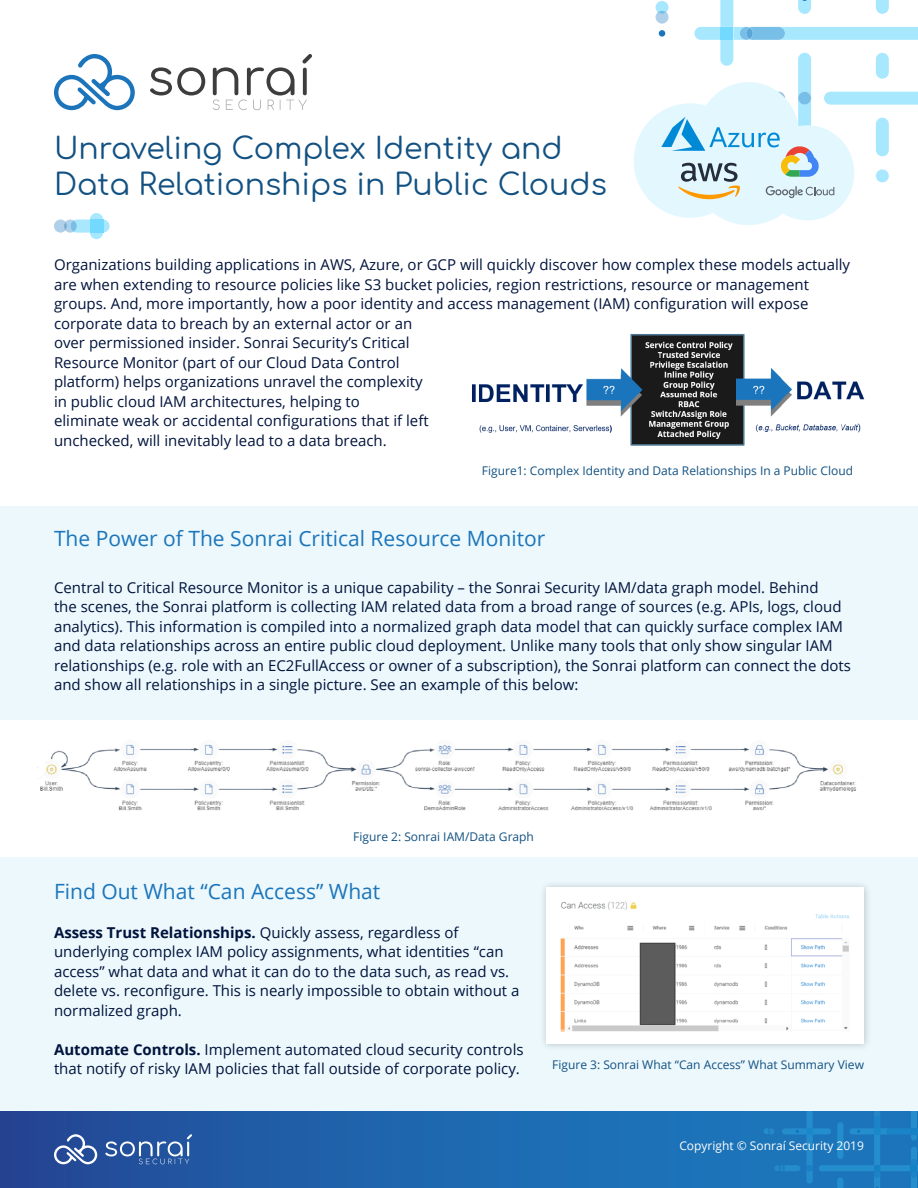
<style>
.page{position:relative;width:918px;height:1188px;background:#fff}
.page>*{position:absolute;margin:0;border:0;box-sizing:border-box;transform-origin:0 0}
.t1{font:30px/36px "Comfortaa";color:#125182}
.t2{font:21px "Open Sans";color:#1b75bb}
.t3{font:15px/19.5px "Open Sans";color:#00133c}
.t4{font:12px "Open Sans";color:#125182}
.t5{font:12px "Open Sans";color:#fff}
.s1{font-weight:700}
</style>
<div class="page">
<svg style="left:0;top:1111px;width:764px;height:77px;background:#1f62ab"></svg>
<svg style="left:54px;top:1134px;width:43px;height:30px"></svg>
<svg style="left:105px;top:1134px;width:87px;height:30px;background:#466ead"></svg>
<svg style="left:764px;top:1111px;width:154px;height:77px;background:#1d7abd"></svg>
<div style="left:0;top:858px;width:918px;height:253px;background:#ecf8fc"></div>
<div style="left:0;top:506px;width:918px;height:213px;background:#ecf8fc"></div>
<img style="left:472px;top:334px;width:393px;height:112px">
<svg style="left:54px;top:213px;width:56px;height:26px"></svg>
<div style="left:90px;top:220px;width:13px;height:13px;background:#73d9ff"></div>
<img style="left:40px;top:744px;width:817px;height:67px">
<div style="left:538px;top:880px;width:334px;height:172px;background:#000;opacity:.2"></div>
<img style="left:546px;top:888px;width:318px;height:156px">
<svg style="left:54px;top:54px;width:81px;height:56px"></svg>
<svg style="left:150px;top:67px;width:55px;height:29px"></svg>
<svg style="left:213px;top:54px;width:99px;height:56px"></svg>
<svg style="left:634px;top:0;width:284px;height:225px"></svg>
<h1 class="t1" style="left:54px;top:126px;width:554px">Unraveling Complex Identity and<br>Data Relationships in Public Clouds</h1>
<p class="t3" style="left:54px;top:255px;width:798px">Organizations building applications in AWS, Azure, or GCP will quickly discover how complex these models actually are when extending to resource policies like S3 bucket policies, region restrictions, resource or management groups. And, more importantly, how a poor identity and access management (IAM) configuration will expose corporate data to breach by an external actor or an<br>over permissioned insider. Sonrai Security’s Critical<br>Resource Monitor (part of our Cloud Data Control<br>platform) helps organizations unravel the complexity<br>in public cloud IAM architectures, helping to<br>eliminate weak or accidental configurations that if left<br>unchecked, will inevitably lead to a data breach.</p>
<p class="t4" style="left:482px;top:462px;width:373px">Figure1: Complex Identity and Data Relationships In a Public Cloud</p>
<h2 class="t2" style="left:54px;top:524px;width:493px">The Power of The Sonrai Critical Resource Monitor</h2>
<p class="t3" style="left:54px;top:577px;width:799px">Central to Critical Resource Monitor is a unique capability – the Sonrai Security IAM/data graph model. Behind<br>the scenes, the Sonrai platform is collecting IAM related data from a broad range of sources (e.g. APIs, logs, cloud analytics). This information is compiled into a normalized graph data model that can quickly surface complex IAM and data relationships across an entire public cloud deployment. Unlike many tools that only show singular IAM relationships (e.g. role with an EC2FullAccess or owner of a subscription), the Sonrai platform can connect the dots and show all relationships in a single picture. See an example of this below:</p>
<p class="t4" style="left:353px;top:828px;width:182px">Figure 2: Sonrai IAM/Data Graph</p>
<h2 class="t2" style="left:54px;top:877px;width:328px">Find Out What “Can Access” What</h2>
<p class="t3" style="left:54px;top:922px;width:467px"><span class="s1">Assess Trust Relationships.</span> Quickly assess, regardless of underlying complex IAM policy assignments, what identities “can access” what data and what it can do to the data such, as read vs. delete vs. reconfigure. This is nearly impossible to obtain without a normalized graph.</p>
<p class="t3" style="left:54px;top:1039px;width:471px"><span class="s1">Automate Controls.</span> Implement automated cloud security controls that notify of risky IAM policies that fall outside of corporate policy.</p>
<p class="t4" style="left:552px;top:1057px;width:313px">Figure 3: Sonrai What “Can Access” What Summary View</p>
<p class="t5" style="left:679px;top:1138px;width:186px">Copyright © Sonraí Security 2019</p>
</div>
